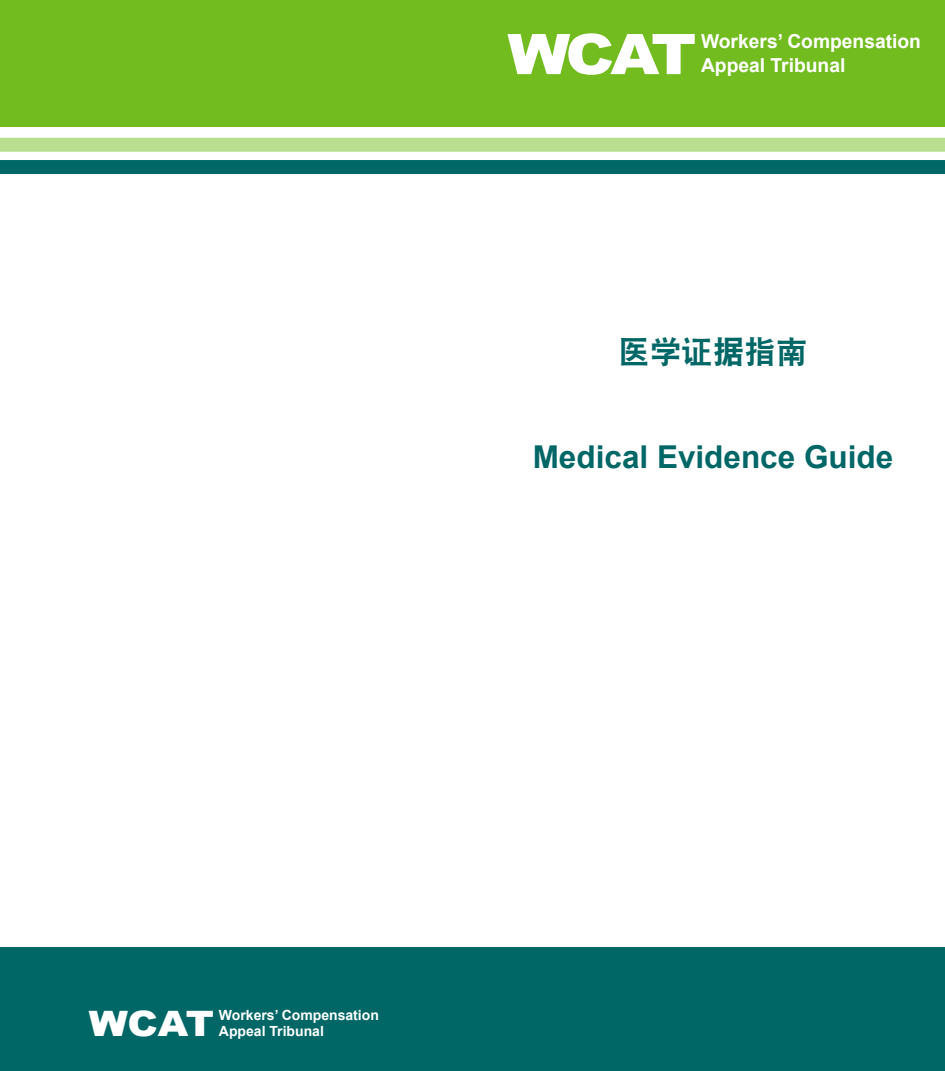
<style>
.page{position:relative;width:945px;height:1071px;background:#fff}
.page>*{position:absolute;margin:0;border:0;box-sizing:border-box;transform-origin:0 0}
.t1{font:900 56px "Arial";color:#fff;scale:1.12 1}
.t2{font:900 35px "Arial";color:#fff;scale:1.12 1}
.t3{font:700 31.5px "Arial";color:#066}
.t4{font:31.5px "DFP Hei W9";color:#066}
.t5{font:700 19.25px/24.5px "Arial";color:#fff}
.t6{font:700 14px/15.8px "Arial";color:#fff}
</style>
<div class="page">
<div style="left:0;top:0;width:945px;height:127px;background:#72bc1f"></div>
<div style="left:0;top:160px;width:945px;height:14px;background:#066"></div>
<div style="left:0;top:138px;width:945px;height:14px;background:#b9de8f"></div>
<div style="left:0;top:948px;width:945px;height:123px;background:#066"></div>
<h1 class="t1" style="left:508px;top:13px;width:170px">WCAT</h1>
<p class="t5" style="left:701px;top:30px;width:222px">Workers’ Compensation<br>Appeal Tribunal</p>
<h3 class="t4" style="left:619px;top:336px;width:190px">医学证据指南</h3>
<h3 class="t3" style="left:533px;top:436px;width:362px">Medical Evidence Guide</h3>
<h2 class="t2" style="left:89px;top:998px;width:113px">WCAT</h2>
<p class="t6" style="left:219px;top:1008px;width:162px">Workers’ Compensation<br>Appeal Tribunal</p>
</div>
